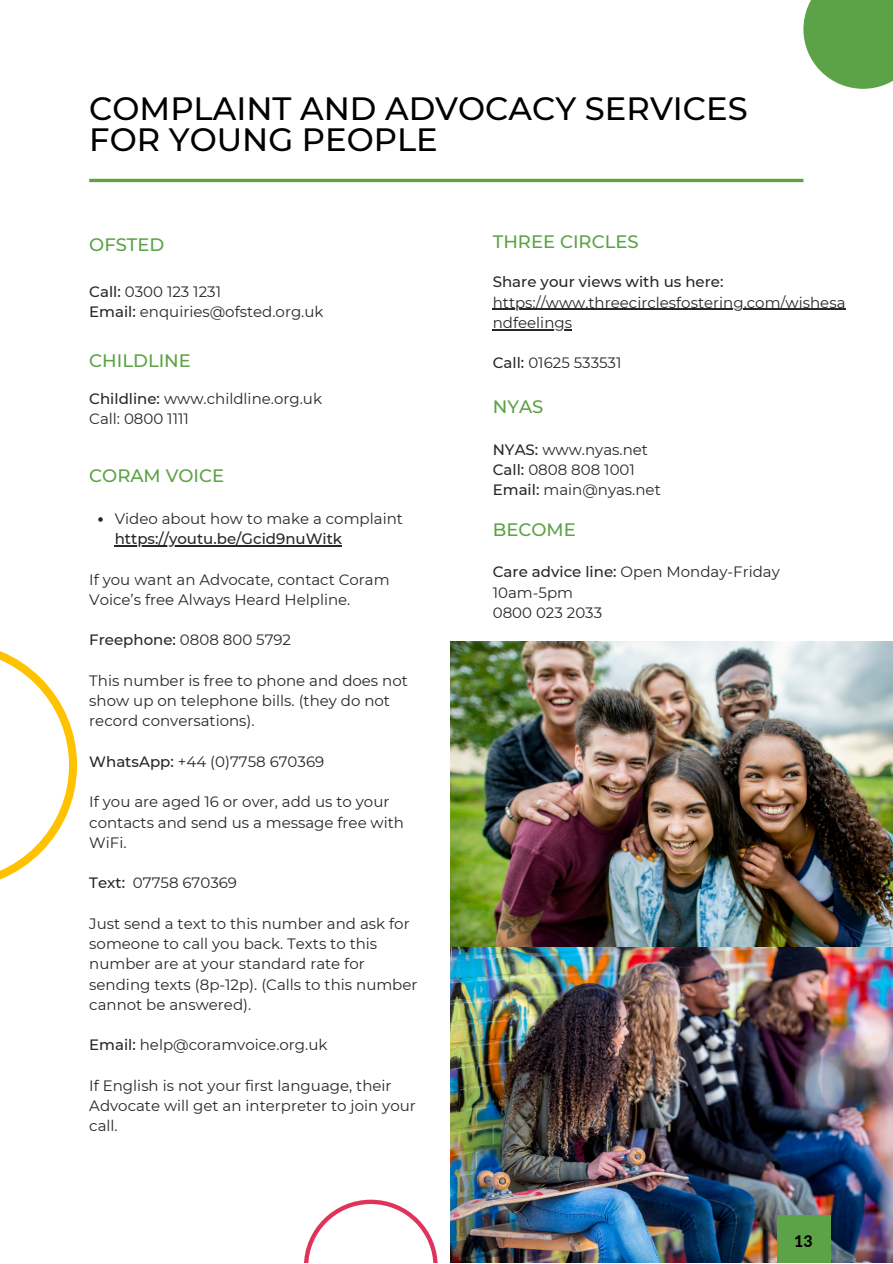
<style>
.page{position:relative;width:893px;height:1264px;background:#fff}
.page>*{position:absolute;margin:0;border:0;box-sizing:border-box;transform-origin:0 0}
.t1{font:500 32.25px/31.7px "Montserrat";color:#000}
.t2{font:500 18px "Montserrat";color:#5ca246}
.t3{font:800 15.9px "Lato";color:#000}
.t4{font:15px/20.2px "Montserrat";color:#272727}
.t5{font:500 15px "Montserrat";color:#272727}
.s1{font-weight:500}
</style>
<div class="page">
<hr style="left:89px;top:179px;width:714px;height:3px;background:#5ca246">
<img style="left:450px;top:641px;width:442px;height:620px">
<div style="left:777px;top:1215px;width:53px;height:47px;background:#5ca246"></div>
<svg style="left:0;top:651px;width:77px;height:229px"></svg>
<svg style="left:803px;top:0;width:89px;height:89px;background:#6fad5c"></svg>
<svg style="left:304px;top:1199px;width:133px;height:63px"></svg>
<svg style="left:98px;top:517px;width:5px;height:4px"></svg>
<hr style="left:115px;top:545px;width:227px;height:1px;background:#272727">
<hr style="left:492px;top:309px;width:353px;height:1px;background:#272727">
<hr style="left:492px;top:329px;width:80px;height:1px;background:#272727">
<h1 class="t1" style="left:89px;top:92px;width:660px">COMPLAINT AND ADVOCACY SERVICES<br>FOR YOUNG PEOPLE</h1>
<p class="t2" style="left:492px;top:230px;width:147px">THREE CIRCLES</p>
<p class="t5" style="left:492px;top:273px;width:232px">Share your views with us here:</p>
<p class="t4" style="left:492px;top:292px;width:354px">https://www.threecirclesfostering.com/wishesa ndfeelings</p>
<p class="t4" style="left:492px;top:353px;width:130px"><span class="s1">Call:</span> 01625 533531</p>
<p class="t2" style="left:89px;top:234px;width:77px">OFSTED</p>
<p class="t4" style="left:89px;top:282px;width:236px"><span class="s1">Call:</span> 0300 123 1231<br><span class="s1">Email:</span> enquiries@ofsted.org.uk</p>
<p class="t2" style="left:89px;top:349px;width:103px">CHILDLINE</p>
<p class="t4" style="left:89px;top:388px;width:234px"><span class="s1">Childline:</span> www.childline.org.uk<br>Call: 0800 1111</p>
<p class="t2" style="left:492px;top:395px;width:52px">NYAS</p>
<p class="t4" style="left:492px;top:439px;width:169px"><span class="s1">NYAS:</span> www.nyas.net<br><span class="s1">Call:</span> 0808 808 1001<br><span class="s1">Email:</span> main@nyas.net</p>
<p class="t2" style="left:89px;top:465px;width:136px">CORAM VOICE</p>
<p class="t4" style="left:115px;top:508px;width:290px">Video about how to make a complaint</p>
<p class="t5" style="left:115px;top:529px;width:229px">https://youtu.be/Gcid9nuWitk</p>
<p class="t4" style="left:89px;top:569px;width:302px">If you want an Advocate, contact Coram<br>Voice’s free Always Heard Helpline.</p>
<p class="t4" style="left:89px;top:630px;width:203px"><span class="s1">Freephone:</span> 0808 800 5792</p>
<p class="t4" style="left:89px;top:670px;width:320px">This number is free to phone and does not show up on telephone bills. (they do not record conversations).</p>
<p class="t4" style="left:89px;top:751px;width:236px"><span class="s1">WhatsApp:</span> +44 (0)7758 670369</p>
<p class="t4" style="left:89px;top:791px;width:316px">If you are aged 16 or over, add us to your contacts and send us a message free with<br>WiFi.</p>
<p class="t4" style="left:89px;top:872px;width:149px"><span class="s1">Text:</span> 07758 670369</p>
<p class="t4" style="left:89px;top:913px;width:330px">Just send a text to this number and ask for someone to call you back. Texts to this number are at your standard rate for sending texts (8p-12p). (Calls to this number cannot be answered).</p>
<p class="t4" style="left:89px;top:1034px;width:240px"><span class="s1">Email:</span> help@coramvoice.org.uk</p>
<p class="t4" style="left:89px;top:1075px;width:328px">If English is not your first language, their<br>Advocate will get an interpreter to join your call.</p>
<p class="t2" style="left:492px;top:518px;width:85px">BECOME</p>
<p class="t4" style="left:492px;top:562px;width:288px"><span class="s1">Care advice line:</span> Open Monday-Friday<br>10am-5pm<br>0800 023 2033</p>
<p class="t3" style="left:794px;top:1231px;width:20px">13</p>
</div>
